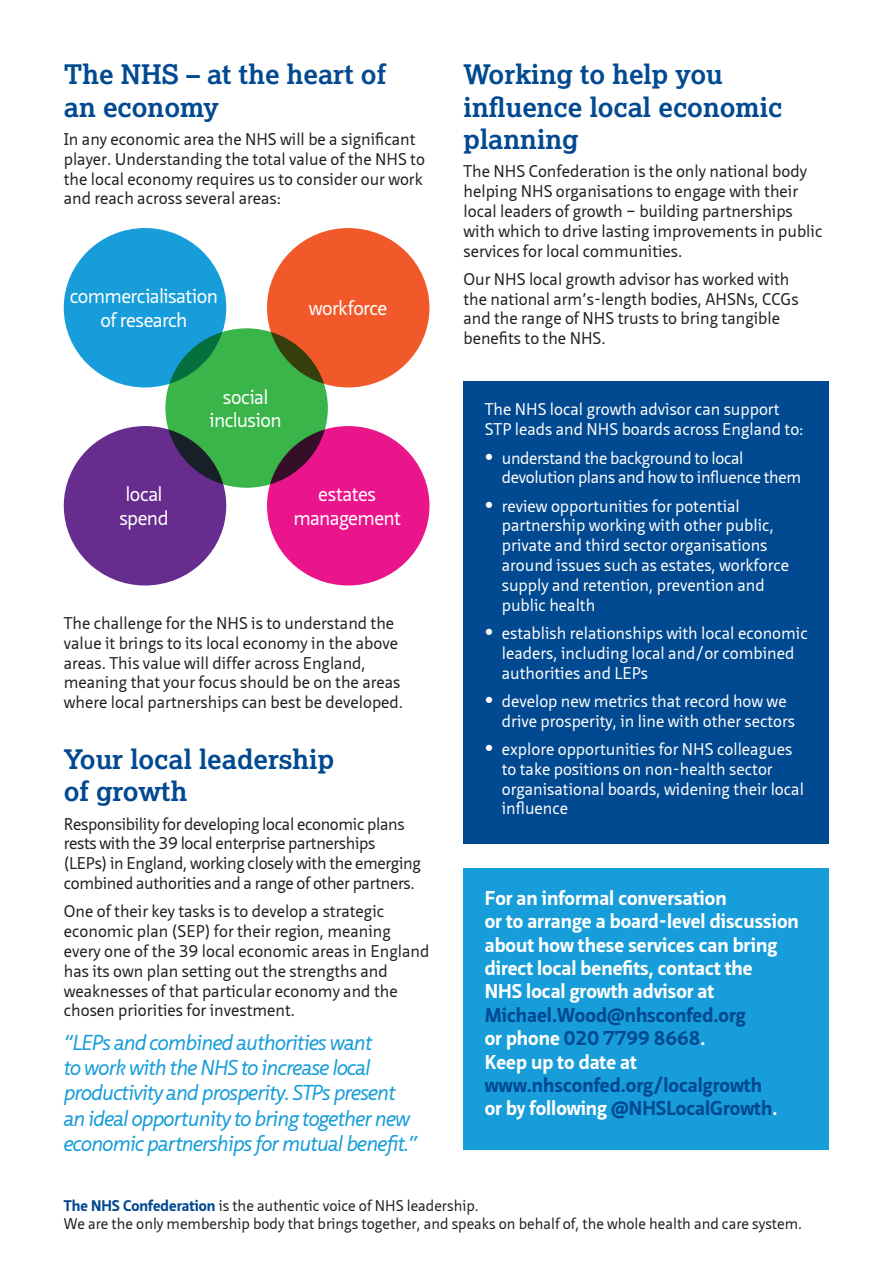
<style>
.page{position:relative;width:893px;height:1263px;background:#fff}
.page>*{position:absolute;margin:0;border:0;box-sizing:border-box;transform-origin:0 0}
.t1{font:700 27px/32.4px "Lexia";color:#014990}
.t2{font:italic 21px/25.2px "Neue Sans";letter-spacing:-.04em;color:#179dd9}
.t3{font:700 19.5px/23.4px "Neue Sans";color:#fff}
.t4{font:700 19.5px/23.4px "Neue Sans";color:#014990}
.t5{font:19.5px/23.4px "Neue Sans";letter-spacing:-.03em;color:#fff;text-align:center}
.t6{font:16.5px/19.8px "Neue Sans";color:#231f20}
.t7{font:16.5px/19.8px "Neue Sans";color:#fff}
.t8{font:16.5px/19.8px "Neue Sans";letter-spacing:-.02em;color:#231f20}
.t9{font:16.5px/19.8px "Neue Sans";letter-spacing:-.02em;color:#fff}
.t10{font:15px/18px "Neue Sans";color:#231f20}
.s1{font-weight:700;font-size:21px}
.s2{color:#fff}
.s3{font-weight:700;color:#014990}
</style>
<div class="page">
<div style="left:64px;top:228px;width:162px;height:159px;background:#179dd9;border-radius:50%"></div>
<div style="left:267px;top:228px;width:162px;height:159px;background:#f1592a;border-radius:50%"></div>
<div style="left:165px;top:328px;width:163px;height:160px;background:#3ab54a;border-radius:50%"></div>
<div style="left:267px;top:426px;width:162px;height:159px;background:#ea148b;border-radius:50%"></div>
<div style="left:64px;top:426px;width:162px;height:159px;background:#662d8e;border-radius:50%"></div>
<div style="left:463px;top:382px;width:366px;height:462px;background:#014990"></div>
<div style="left:463px;top:869px;width:366px;height:281px;background:#179dd9"></div>
<h1 class="t1" style="left:64px;top:58px;width:324px">The NHS – at the heart of an economy</h1>
<p class="t6" style="left:64px;top:130px;width:363px">In any economic area the NHS will be a significant player. Understanding the total value of the NHS to the local economy requires us to consider our work and reach across several areas:</p>
<p class="t5" style="left:70px;top:285px;width:150px">commercialisation of research</p>
<p class="t5" style="left:309px;top:297px;width:80px">workforce</p>
<p class="t5" style="left:119px;top:483px;width:51px">local spend</p>
<p class="t5" style="left:210px;top:386px;width:74px">social inclusion</p>
<p class="t5" style="left:293px;top:483px;width:109px">estates management</p>
<p class="t6" style="left:64px;top:614px;width:341px">The challenge for the NHS is to understand the value it brings to its local economy in the above areas. This value will differ across England, meaning that your focus should be on the areas where local partnerships can best be developed.</p>
<h1 class="t1" style="left:64px;top:742px;width:272px">Your local leadership of growth</h1>
<p class="t8" style="left:64px;top:814px;width:358px">Responsibility for developing local economic plans rests with the 39 local enterprise partnerships (LEPs) in England, working closely with the emerging combined authorities and a range of other partners.</p>
<p class="t6" style="left:64px;top:902px;width:367px">One of their key tasks is to develop a strategic economic plan (SEP) for their region, meaning every one of the 39 local economic areas in England has its own plan setting out the strengths and weaknesses of that particular economy and the chosen priorities for investment.</p>
<p class="t2" style="left:64px;top:1030px;width:355px">“LEPs and combined authorities want<br>to work with the NHS to increase local productivity and prosperity. STPs present an ideal opportunity to bring together new economic partnerships for mutual benefit.”</p>
<h1 class="t1" style="left:463px;top:58px;width:320px">Working to help you influence local economic planning</h1>
<p class="t6" style="left:463px;top:162px;width:360px">The NHS Confederation is the only national body helping NHS organisations to engage with their local leaders of growth – building partnerships with which to drive lasting improvements in public services for local communities.</p>
<p class="t6" style="left:463px;top:269px;width:337px">Our NHS local growth advisor has worked with the national arm’s-length bodies, AHSNs, CCGs and the range of NHS trusts to bring tangible benefits to the NHS.</p>
<p class="t7" style="left:485px;top:400px;width:320px">The NHS local growth advisor can support<br>STP leads and NHS boards across England to:</p>
<p class="t9" style="left:502px;top:448px;width:301px;text-indent:-17px"><span class="s1">•</span> understand the background to local devolution plans and how to influence them</p>
<p class="t7" style="left:502px;top:496px;width:289px;text-indent:-17px"><span class="s1">•</span> review opportunities for potential partnership working with other public, private and third sector organisations around issues such as estates, workforce supply and retention, prevention and public health</p>
<p class="t7" style="left:502px;top:624px;width:307px;text-indent:-17px"><span class="s1">•</span> establish relationships with local economic leaders, including local and/or combined authorities and LEPs</p>
<p class="t7" style="left:502px;top:691px;width:295px;text-indent:-17px"><span class="s1">•</span> develop new metrics that record how we drive prosperity, in line with other sectors</p>
<p class="t7" style="left:502px;top:740px;width:304px;text-indent:-17px"><span class="s1">•</span> explore opportunities for NHS colleagues to take positions on non-health sector organisational boards, widening their local influence</p>
<p class="t3" style="left:485px;top:886px;width:316px">For an informal conversation<br>or to arrange a board-level discussion about how these services can bring direct local benefits, contact the<br>NHS local growth advisor at</p>
<p class="t4" style="left:485px;top:1003px;width:263px">Michael.Wood@nhsconfed.org <span class="s2">or phone</span> 020 7799 8668<span class="s2">.<br>Keep up to date at</span></p>
<p class="t4" style="left:485px;top:1073px;width:294px">www.nhsconfed.org/localgrowth <span class="s2">or by following</span> @NHSLocalGrowth<span class="s2">.</span></p>
<p class="t10" style="left:64px;top:1196px;width:740px"><span class="s3">The NHS Confederation</span> is the authentic voice of NHS leadership.<br>We are the only membership body that brings together, and speaks on behalf of, the whole health and care system.</p>
</div>
